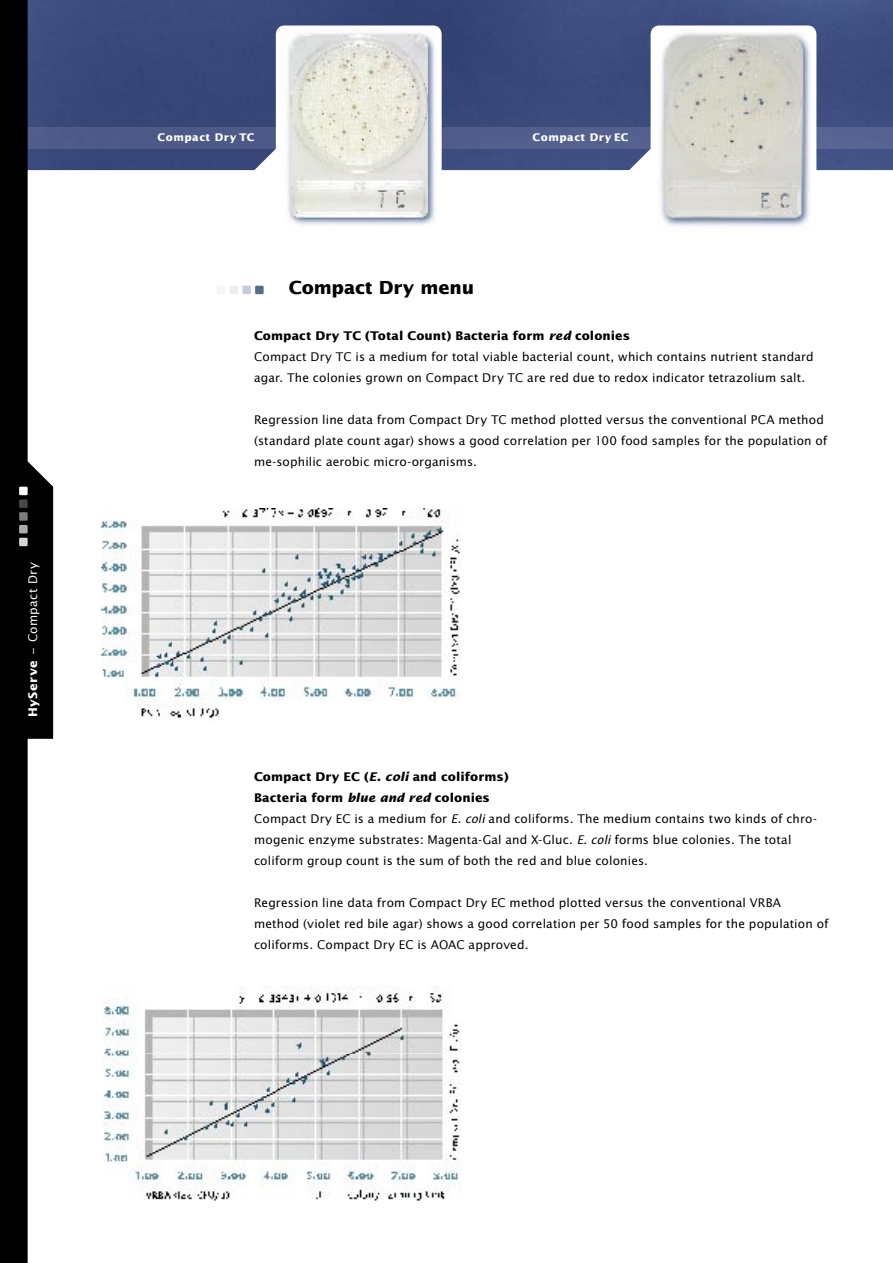
<style>
.page{position:relative;width:893px;height:1263px;background:#fff}
.page>*{position:absolute;margin:0;border:0;box-sizing:border-box;transform-origin:0 0}
.t1{font:700 18px "Lucida Sans";letter-spacing:-.005em;color:#000}
.t2{font:12px/21px "Lucida Sans";letter-spacing:.01em;color:#000}
.t3{font:12px "Lucida Sans";letter-spacing:.025em;color:#fff}
.t4{font:700 10.5px "Lucida Sans";letter-spacing:.05em;color:#fff}
.s1{font-weight:700}
.s2{font-weight:700;font-style:italic}
.s3{font-style:italic}
</style>
<div class="page">
<img style="left:53px;top:0;width:840px;height:170px">
<div style="left:53px;top:128px;width:840px;height:21px;background:#525d8b"></div>
<svg style="left:0;top:0;width:53px;height:1263px;fill:#000"></svg>
<div style="left:19px;top:487px;width:9px;height:8px;background:#fff"></div>
<div style="left:19px;top:499px;width:9px;height:9px;background:#474848"></div>
<div style="left:19px;top:512px;width:9px;height:9px;background:#7b7c7c"></div>
<div style="left:19px;top:525px;width:9px;height:8px;background:#ababab"></div>
<div style="left:19px;top:538px;width:9px;height:8px;background:#d6d6d6"></div>
<div style="left:217px;top:286px;width:8px;height:8px;background:#f5f5f6"></div>
<div style="left:230px;top:286px;width:8px;height:8px;background:#ebedf0"></div>
<div style="left:242px;top:286px;width:9px;height:8px;background:#c4cdd9"></div>
<div style="left:255px;top:286px;width:9px;height:8px;background:#566d87"></div>
<svg style="left:248px;top:26px;width:194px;height:145px"></svg>
<svg style="left:623px;top:26px;width:193px;height:145px"></svg>
<img style="left:284px;top:29px;width:152px;height:197px">
<img style="left:102px;top:509px;width:358px;height:212px">
<img style="left:103px;top:986px;width:359px;height:215px">
<img style="left:657px;top:28px;width:154px;height:199px">
<p class="t3" style="left:25px;top:717px;width:157px;rotate:-90deg"><span class="s1">HyServe</span> – Compact Dry</p>
<p class="t4" style="left:158px;top:131px;width:98px">Compact Dry TC</p>
<p class="t4" style="left:533px;top:131px;width:97px">Compact Dry EC</p>
<h1 class="t1" style="left:289px;top:276px;width:187px">Compact Dry menu</h1>
<p class="t2" style="left:254px;top:325px;width:561px"><span class="s1">Compact Dry TC (Total Count) Bacteria form</span> <span class="s2">red</span> <span class="s1">colonies<br></span>Compact Dry TC is a medium for total viable bacterial count, which contains nutrient standard agar. The colonies grown on Compact Dry TC are red due to redox indicator tetrazolium salt.</p>
<p class="t2" style="left:254px;top:409px;width:575px">Regression line data from Compact Dry TC method plotted versus the conventional PCA method (standard plate count agar) shows a good correlation per 100 food samples for the population of me-sophilic aerobic micro-organisms.</p>
<p class="t2" style="left:254px;top:766px;width:564px"><span class="s1">Compact Dry EC (</span><span class="s2">E. coli</span> <span class="s1">and coliforms)<br>Bacteria form</span> <span class="s2">blue and red</span> <span class="s1">colonies<br></span>Compact Dry EC is a medium for <span class="s3">E. coli</span> and coliforms. The medium contains two kinds of chro&shy;mogenic enzyme substrates: Magenta-Gal and X-Gluc. <span class="s3">E. coli</span> forms blue colonies. The total coliform group count is the sum of both the red and blue colonies.</p>
<p class="t2" style="left:254px;top:892px;width:576px">Regression line data from Compact Dry EC method plotted versus the conventional VRBA method (violet red bile agar) shows a good correlation per 50 food samples for the population of coliforms. Compact Dry EC is AOAC approved.</p>
</div>
